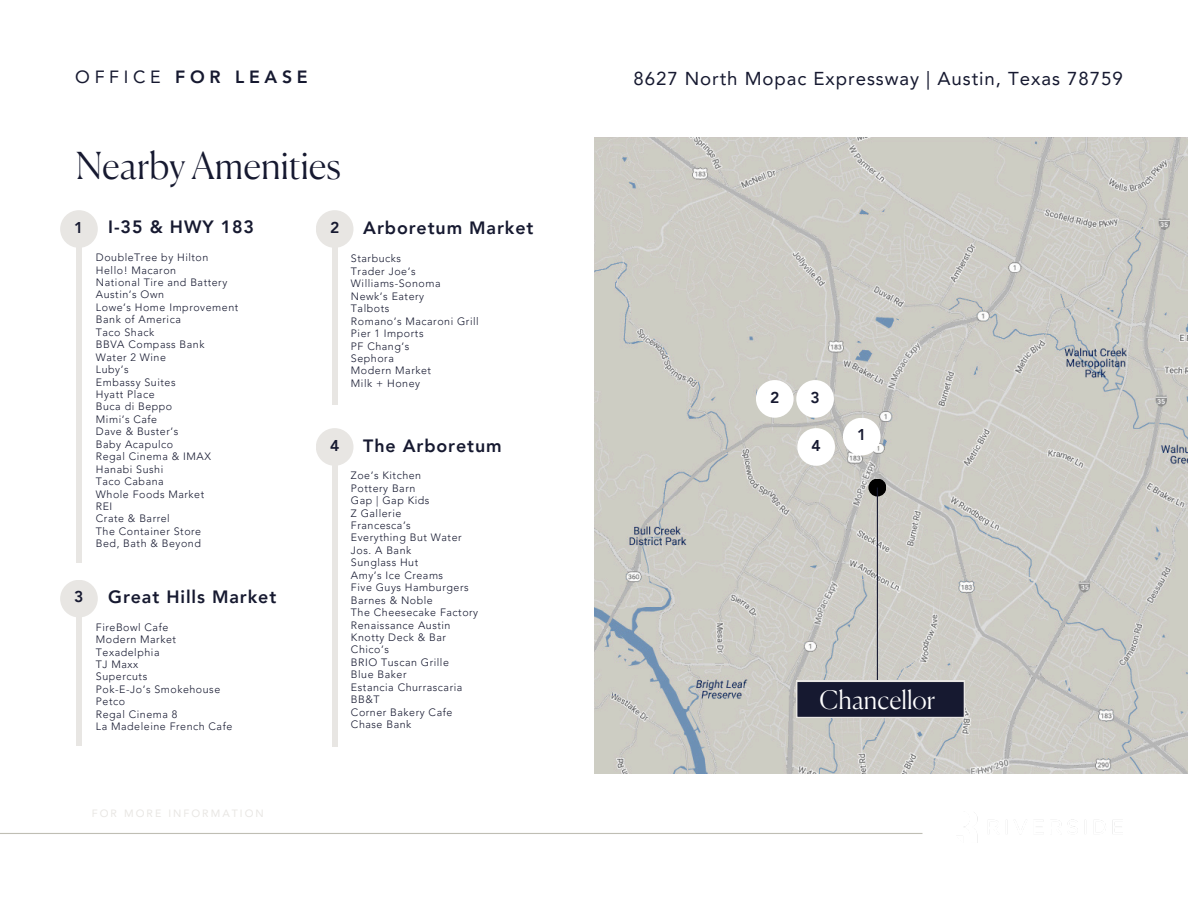
<style>
.page{position:relative;width:1188px;height:918px;background:#fff}
.page>*{position:absolute;margin:0;border:0;box-sizing:border-box;transform-origin:0 0}
.t1{font:300 37.05px "Canela Trial";color:#161930}
.t2{font:300 25.5px "Canela Trial";color:#fff}
.t3{font:18.75px "Avenir LT Pro";letter-spacing:.05em;color:#161930}
.t4{font:800 17.85px "Avenir LT Pro";letter-spacing:.05em;color:#161930}
.t5{font:800 17.7px "Avenir LT Pro";letter-spacing:.265em;color:#161930}
.t6{font:800 15.6px "Avenir LT Pro";color:#161930}
.t7{font:300 10.65px "Avenir LT Pro";letter-spacing:.05em;color:#161930}
.t8{font:10.65px "Avenir LT Pro";letter-spacing:.19em;color:#e8e6e3}
.s1{font-weight:400}
</style>
<div class="page">
<img style="left:594px;top:138px;width:594px;height:635px">
<div style="left:77px;top:219px;width:5px;height:344px;background:#e8e6e3"></div>
<div style="left:77px;top:592px;width:5px;height:154px;background:#e8e6e3"></div>
<div style="left:332px;top:219px;width:5px;height:185px;background:#e8e6e3"></div>
<div style="left:332px;top:437px;width:5px;height:309px;background:#e8e6e3"></div>
<div style="left:60px;top:210px;width:38px;height:38px;background:#e8e6e3;border-radius:50%"></div>
<div style="left:60px;top:580px;width:38px;height:37px;background:#e8e6e3;border-radius:50%"></div>
<div style="left:316px;top:210px;width:38px;height:38px;background:#e8e6e3;border-radius:50%"></div>
<div style="left:316px;top:428px;width:38px;height:38px;background:#e8e6e3;border-radius:50%"></div>
<div style="left:843px;top:418px;width:38px;height:37px;background:#fff;border-radius:50%"></div>
<div style="left:796px;top:380px;width:38px;height:38px;background:#fff;border-radius:50%"></div>
<div style="left:756px;top:380px;width:38px;height:38px;background:#fff;border-radius:50%"></div>
<div style="left:797px;top:428px;width:38px;height:38px;background:#fff;border-radius:50%"></div>
<div style="left:868px;top:479px;width:18px;height:18px;background:#000;border-radius:50%"></div>
<hr style="left:877px;top:487px;width:1px;height:194px;background:#161930">
<svg style="left:796px;top:681px;width:169px;height:37px"></svg>
<hr style="left:0;top:833px;width:922px;height:1px;background:#bfbeb4">
<img style="left:964px;top:812px;width:158px;height:31px">
<h5 class="t5" style="left:75px;top:69px;width:234px"><span class="s1">OFFICE</span> FOR LEASE</h5>
<p class="t1" style="left:76px;top:150px;width:266px">Nearby Amenities</p>
<h4 class="t6" style="left:74px;top:221px;width:11px">1</h4>
<p class="t4" style="left:108px;top:220px;width:147px">I-35 &amp; HWY 183</p>
<p class="t7" style="left:96px;top:253px;width:114px">DoubleTree by Hilton</p>
<p class="t7" style="left:96px;top:265px;width:82px">Hello! Macaron</p>
<p class="t7" style="left:96px;top:278px;width:133px">National Tire and Battery</p>
<p class="t7" style="left:96px;top:290px;width:70px">Austin’s Own</p>
<p class="t7" style="left:96px;top:303px;width:144px">Lowe’s Home Improvement</p>
<p class="t7" style="left:96px;top:315px;width:86px">Bank of America</p>
<p class="t7" style="left:96px;top:328px;width:60px">Taco Shack</p>
<p class="t7" style="left:96px;top:340px;width:110px">BBVA Compass Bank</p>
<p class="t7" style="left:96px;top:353px;width:72px">Water 2 Wine</p>
<h5 class="t7" style="left:96px;top:365px;width:34px">Luby’s</h5>
<p class="t7" style="left:96px;top:377px;width:81px">Embassy Suites</p>
<p class="t7" style="left:96px;top:390px;width:60px">Hyatt Place</p>
<p class="t7" style="left:96px;top:402px;width:78px">Buca di Beppo</p>
<p class="t7" style="left:96px;top:415px;width:63px">Mimi’s Cafe</p>
<p class="t7" style="left:96px;top:427px;width:84px">Dave &amp; Buster’s</p>
<p class="t7" style="left:96px;top:440px;width:79px">Baby Acapulco</p>
<p class="t7" style="left:96px;top:452px;width:116px">Regal Cinema &amp; IMAX</p>
<p class="t7" style="left:96px;top:465px;width:69px">Hanabi Sushi</p>
<p class="t7" style="left:96px;top:477px;width:69px">Taco Cabana</p>
<p class="t7" style="left:96px;top:490px;width:110px">Whole Foods Market</p>
<p class="t7" style="left:96px;top:502px;width:18px">REI</p>
<p class="t7" style="left:96px;top:514px;width:75px">Crate &amp; Barrel</p>
<h5 class="t7" style="left:96px;top:527px;width:107px">The Container Store</h5>
<p class="t7" style="left:96px;top:539px;width:106px">Bed, Bath &amp; Beyond</p>
<p class="t6" style="left:74px;top:591px;width:11px">3</p>
<p class="t4" style="left:108px;top:590px;width:170px">Great Hills Market</p>
<p class="t7" style="left:96px;top:623px;width:74px">FireBowl Cafe</p>
<p class="t7" style="left:96px;top:635px;width:82px">Modern Market</p>
<p class="t7" style="left:96px;top:648px;width:65px">Texadelphia</p>
<p class="t7" style="left:96px;top:660px;width:44px">TJ Maxx</p>
<p class="t7" style="left:96px;top:672px;width:53px">Supercuts</p>
<p class="t7" style="left:96px;top:685px;width:126px">Pok-E-Jo’s Smokehouse</p>
<p class="t7" style="left:96px;top:697px;width:31px">Petco</p>
<h2 class="t7" style="left:96px;top:710px;width:83px">Regal Cinema 8</h2>
<p class="t7" style="left:96px;top:722px;width:138px">La Madeleine French Cafe</p>
<p class="t6" style="left:330px;top:221px;width:11px">2</p>
<p class="t4" style="left:363px;top:220px;width:172px">Arboretum Market</p>
<p class="t7" style="left:351px;top:254px;width:52px">Starbucks</p>
<p class="t7" style="left:351px;top:267px;width:66px">Trader Joe’s</p>
<p class="t7" style="left:351px;top:279px;width:91px">Williams-Sonoma</p>
<p class="t7" style="left:351px;top:292px;width:75px">Newk’s Eatery</p>
<p class="t7" style="left:351px;top:304px;width:40px">Talbots</p>
<p class="t7" style="left:351px;top:317px;width:129px">Romano’s Macaroni Grill</p>
<p class="t7" style="left:351px;top:329px;width:74px">Pier 1 Imports</p>
<p class="t7" style="left:351px;top:341px;width:60px">PF Chang’s</p>
<p class="t7" style="left:351px;top:354px;width:44px">Sephora</p>
<p class="t7" style="left:351px;top:366px;width:82px">Modern Market</p>
<p class="t7" style="left:351px;top:379px;width:71px">Milk + Honey</p>
<p class="t6" style="left:330px;top:439px;width:11px">4</p>
<h6 class="t4" style="left:363px;top:438px;width:140px">The Arboretum</h6>
<h1 class="t7" style="left:351px;top:471px;width:72px">Zoe’s Kitchen</h1>
<p class="t7" style="left:351px;top:484px;width:66px">Pottery Barn</p>
<h3 class="t7" style="left:351px;top:496px;width:80px">Gap | Gap Kids</h3>
<p class="t7" style="left:351px;top:508px;width:52px">Z Gallerie</p>
<p class="t7" style="left:351px;top:521px;width:61px">Francesca’s</p>
<p class="t7" style="left:351px;top:533px;width:112px">Everything But Water</p>
<p class="t7" style="left:351px;top:546px;width:62px">Jos. A Bank</p>
<p class="t7" style="left:351px;top:558px;width:69px">Sunglass Hut</p>
<p class="t7" style="left:351px;top:571px;width:94px">Amy’s Ice Creams</p>
<p class="t7" style="left:351px;top:583px;width:119px">Five Guys Hamburgers</p>
<p class="t7" style="left:351px;top:596px;width:83px">Barnes &amp; Noble</p>
<p class="t7" style="left:351px;top:608px;width:129px">The Cheesecake Factory</p>
<p class="t7" style="left:351px;top:621px;width:101px">Renaissance Austin</p>
<p class="t7" style="left:351px;top:633px;width:97px">Knotty Deck &amp; Bar</p>
<p class="t7" style="left:351px;top:645px;width:39px">Chico’s</p>
<p class="t7" style="left:351px;top:658px;width:100px">BRIO Tuscan Grille</p>
<p class="t7" style="left:351px;top:670px;width:57px">Blue Baker</p>
<p class="t7" style="left:351px;top:683px;width:113px">Estancia Churrascaria</p>
<p class="t7" style="left:351px;top:695px;width:30px">BB&amp;T</p>
<p class="t7" style="left:351px;top:708px;width:103px">Corner Bakery Cafe</p>
<p class="t7" style="left:351px;top:720px;width:62px">Chase Bank</p>
<p class="t8" style="left:92px;top:809px;width:174px">FOR MORE INFORMATION</p>
<p class="t3" style="left:633px;top:71px;width:491px">8627 North Mopac Expressway | Austin, Texas 78759</p>
<p class="t6" style="left:770px;top:391px;width:11px">2</p>
<p class="t6" style="left:810px;top:391px;width:11px">3</p>
<p class="t6" style="left:811px;top:439px;width:11px">4</p>
<p class="t6" style="left:857px;top:428px;width:11px">1</p>
<p class="t2" style="left:820px;top:689px;width:117px">Chancellor</p>
</div>
